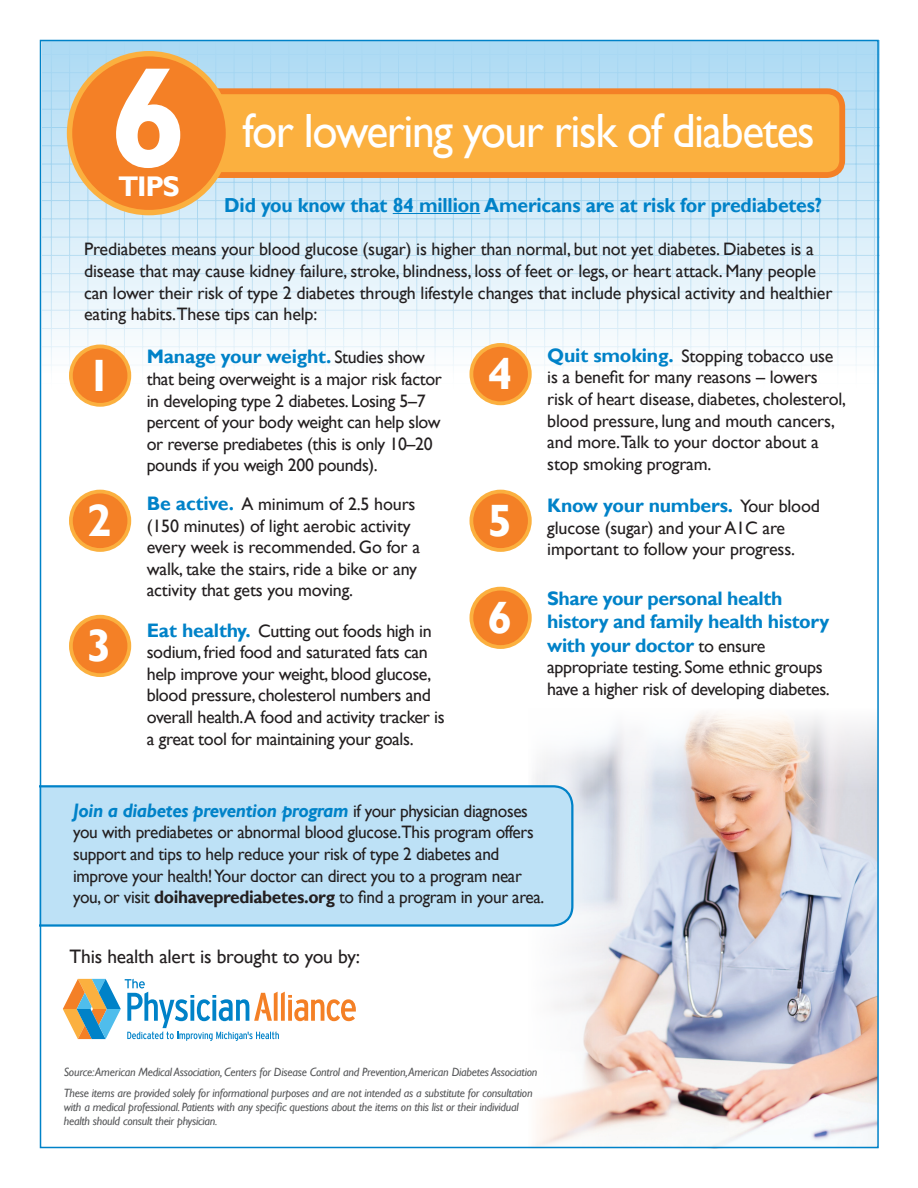
<style>
.page{position:relative;width:918px;height:1188px;background:#fff}
.page>*{position:absolute;margin:0;border:0;box-sizing:border-box;transform-origin:0 0}
.t1{font:700 142.05px "Gill Sans";color:#fff}
.t2{font:48px "Gill Sans";letter-spacing:-.03em;color:#fff;scale:.95 1}
.t3{font:700 45.3px "Gill Sans";color:#fff}
.t4{font:700 28.35px "Gill Sans";color:#fff}
.t5{font:700 20.25px "Gill Sans";letter-spacing:-.01em;color:#0082c8;scale:.96 1}
.t6{font:700 19.5px/23.4px "Gill Sans";letter-spacing:-.02em;color:#0082c8}
.t7{font:italic 700 19.5px "Gill Sans";letter-spacing:-.02em;color:#0082c8;scale:.96 1}
.t8{font:19.5px "Gill Sans";letter-spacing:-.01em;color:#231f20}
.t9{font:18px/21.6px "Gill Sans";letter-spacing:-.02em;color:#231f20}
.t10{font:18px/21.6px "Gill Sans";letter-spacing:-.02em;color:#231f20;scale:.96 1}
.t11{font:italic 12px/14.4px "Gill Sans";letter-spacing:-.02em;color:#57585a}
.s1{font-weight:400;font-size:18px;color:#231f20}
.s2{font-weight:700;font-size:19.5px;color:#0082c8}
.s3{font-weight:400;font-style:normal;font-size:18px;color:#231f20}
.s4{font-weight:700}
</style>
<div class="page">
<img style="left:535px;top:790px;width:341px;height:355px">
<svg style="left:535px;top:712px;width:341px;height:78px"></svg>
<div style="left:39px;top:785px;width:534px;height:142px;background:#bde1f6"></div>
<hr style="left:51px;top:40px;width:1px;height:350px;background:#0082c8">
<hr style="left:69px;top:40px;width:1px;height:350px;background:#0082c8">
<hr style="left:142px;top:40px;width:1px;height:350px;background:#0082c8">
<hr style="left:161px;top:40px;width:1px;height:350px;background:#0082c8">
<hr style="left:179px;top:40px;width:1px;height:350px;background:#0082c8">
<hr style="left:197px;top:40px;width:1px;height:350px;background:#0082c8">
<hr style="left:215px;top:40px;width:1px;height:350px;background:#0082c8">
<hr style="left:234px;top:40px;width:1px;height:350px;background:#0082c8">
<hr style="left:252px;top:40px;width:1px;height:350px;background:#0082c8">
<hr style="left:270px;top:40px;width:1px;height:350px;background:#0082c8">
<hr style="left:289px;top:40px;width:1px;height:350px;background:#0082c8">
<hr style="left:307px;top:40px;width:1px;height:350px;background:#0082c8">
<hr style="left:325px;top:40px;width:1px;height:350px;background:#0082c8">
<hr style="left:343px;top:40px;width:1px;height:350px;background:#0082c8">
<hr style="left:362px;top:40px;width:1px;height:350px;background:#0082c8">
<hr style="left:380px;top:40px;width:1px;height:350px;background:#0082c8">
<hr style="left:398px;top:40px;width:1px;height:350px;background:#0082c8">
<hr style="left:416px;top:40px;width:1px;height:350px;background:#0082c8">
<hr style="left:435px;top:40px;width:1px;height:350px;background:#0082c8">
<hr style="left:453px;top:40px;width:1px;height:350px;background:#0082c8">
<hr style="left:471px;top:40px;width:1px;height:350px;background:#0082c8">
<hr style="left:526px;top:40px;width:1px;height:350px;background:#0082c8">
<hr style="left:544px;top:40px;width:1px;height:350px;background:#0082c8">
<hr style="left:563px;top:40px;width:1px;height:350px;background:#0082c8">
<hr style="left:581px;top:40px;width:1px;height:350px;background:#0082c8">
<hr style="left:599px;top:40px;width:1px;height:350px;background:#0082c8">
<hr style="left:617px;top:40px;width:1px;height:350px;background:#0082c8">
<hr style="left:636px;top:40px;width:1px;height:350px;background:#0082c8">
<hr style="left:654px;top:40px;width:1px;height:350px;background:#0082c8">
<hr style="left:672px;top:40px;width:1px;height:350px;background:#0082c8">
<hr style="left:691px;top:40px;width:1px;height:350px;background:#0082c8">
<hr style="left:709px;top:40px;width:1px;height:350px;background:#0082c8">
<hr style="left:727px;top:40px;width:1px;height:350px;background:#0082c8">
<hr style="left:745px;top:40px;width:1px;height:350px;background:#0082c8">
<hr style="left:764px;top:40px;width:1px;height:350px;background:#0082c8">
<hr style="left:783px;top:40px;width:1px;height:350px;background:#0082c8">
<hr style="left:801px;top:40px;width:1px;height:350px;background:#0082c8">
<hr style="left:819px;top:40px;width:1px;height:350px;background:#0082c8">
<hr style="left:838px;top:40px;width:1px;height:350px;background:#0082c8">
<hr style="left:856px;top:40px;width:1px;height:350px;background:#0082c8">
<hr style="left:874px;top:40px;width:1px;height:350px;background:#0082c8">
<hr style="left:892px;top:40px;width:1px;height:350px;background:#0082c8">
<hr style="left:911px;top:40px;width:1px;height:350px;background:#0082c8">
<hr style="left:917px;top:40px;width:1px;height:350px;background:#0082c8">
<hr style="left:42px;top:383px;width:838px;height:1px;background:#0082c8">
<hr style="left:42px;top:401px;width:838px;height:1px;background:#0082c8">
<hr style="left:42px;top:420px;width:838px;height:1px;background:#0082c8">
<svg style="left:43px;top:40px;width:837px;height:333px"></svg>
<svg style="left:63px;top:979px;width:293px;height:62px"></svg>
<div style="left:159px;top:91px;width:683px;height:84px;background:#fbb03f;border-radius:15px"></div>
<div style="left:156px;top:88px;width:689px;height:90px;border:6px solid #f48026;border-radius:15px"></div>
<div style="left:70px;top:54px;width:158px;height:159px;background:#f48026;border-radius:50%"></div>
<div style="left:67px;top:51px;width:164px;height:164px;border:5px solid #fbb03f;border-radius:50%"></div>
<div style="left:71px;top:346px;width:58px;height:59px;background:#f48026;border-radius:50%"></div>
<div style="left:69px;top:345px;width:62px;height:62px;border:4px solid #fbb03f;border-radius:50%"></div>
<div style="left:71px;top:492px;width:58px;height:58px;background:#f48026;border-radius:50%"></div>
<div style="left:69px;top:490px;width:62px;height:62px;border:4px solid #fbb03f;border-radius:50%"></div>
<div style="left:471px;top:345px;width:59px;height:58px;background:#f48026;border-radius:50%"></div>
<div style="left:470px;top:343px;width:62px;height:62px;border:4px solid #fbb03f;border-radius:50%"></div>
<div style="left:471px;top:492px;width:59px;height:58px;background:#f48026;border-radius:50%"></div>
<div style="left:470px;top:490px;width:62px;height:62px;border:4px solid #fbb03f;border-radius:50%"></div>
<div style="left:471px;top:589px;width:59px;height:58px;background:#f48026;border-radius:50%"></div>
<div style="left:470px;top:587px;width:62px;height:62px;border:4px solid #fbb03f;border-radius:50%"></div>
<div style="left:71px;top:617px;width:58px;height:58px;background:#f48026;border-radius:50%"></div>
<div style="left:69px;top:615px;width:62px;height:62px;border:4px solid #fbb03f;border-radius:50%"></div>
<hr style="left:393px;top:213px;width:87px;height:1px;background:#0082c8">
<p class="t1" style="left:110px;top:33px;width:80px">6</p>
<p class="t4" style="left:118px;top:169px;width:63px">TIPS</p>
<p class="t2" style="left:243px;top:103px;width:604px">for lowering your risk of diabetes</p>
<p class="t5" style="left:224px;top:193px;width:624px">Did you know that 84 million Americans are at risk for prediabetes?</p>
<p class="t9" style="left:84px;top:239px;width:750px">Prediabetes means your blood glucose (sugar) is higher than normal, but not yet diabetes. Diabetes is a disease that may cause kidney failure, stroke, blindness, loss of feet or legs, or heart attack. Many people can lower their risk of type 2 diabetes through lifestyle changes that include physical activity and healthier eating habits.These tips can help:</p>
<p class="t3" style="left:87px;top:348px;width:27px">1</p>
<p class="t3" style="left:87px;top:494px;width:27px">2</p>
<p class="t3" style="left:87px;top:619px;width:27px">3</p>
<p class="t6" style="left:147px;top:346px;width:280px">Manage your weight. <span class="s1">Studies show</span></p>
<p class="t9" style="left:147px;top:368px;width:297px">that being overweight is a major risk factor in developing type 2 diabetes. Losing 5–7 percent of your body weight can help slow or reverse prediabetes (this is only 10–20 pounds if you weigh 200 pounds).</p>
<p class="t9" style="left:147px;top:494px;width:275px"><span class="s2">Be active.</span> A minimum of 2.5 hours (150 minutes) of light aerobic activity every week is recommended. Go for a walk, take the stairs, ride a bike or any activity that gets you moving.</p>
<p class="t9" style="left:147px;top:620px;width:299px"><span class="s2">Eat healthy.</span> Cutting out foods high in sodium, fried food and saturated fats can help improve your weight, blood glucose, blood pressure, cholesterol numbers and overall health.A food and activity tracker is a great tool for maintaining your goals.</p>
<p class="t3" style="left:487px;top:347px;width:27px">4</p>
<p class="t3" style="left:487px;top:494px;width:27px">5</p>
<p class="t3" style="left:487px;top:591px;width:27px">6</p>
<p class="t9" style="left:547px;top:345px;width:300px"><span class="s2">Quit smoking.</span> Stopping tobacco use is a benefit for many reasons – lowers risk of heart disease, diabetes, cholesterol, blood pressure, lung and mouth cancers, and more.Talk to your doctor about a stop smoking program.</p>
<p class="t6" style="left:547px;top:494px;width:274px">Know your numbers. <span class="s1">Your blood</span></p>
<p class="t9" style="left:547px;top:517px;width:249px">glucose (sugar) and your A1C are important to follow your progress.</p>
<p class="t6" style="left:547px;top:587px;width:284px">Share your personal health history and family health history with your doctor <span class="s1">to ensure</span></p>
<p class="t9" style="left:547px;top:657px;width:284px">appropriate testing. Some ethnic groups have a higher risk of developing diabetes.</p>
<p class="t7" style="left:73px;top:799px;width:475px">Join a diabetes prevention program <span class="s3">if your physician diagnoses</span></p>
<p class="t10" style="left:73px;top:822px;width:492px">you with prediabetes or abnormal blood glucose.This program offers support and tips to help reduce your risk of type 2 diabetes and improve your health! Your doctor can direct you to a program near you, or visit <span class="s4">doihaveprediabetes.org</span> to find a program in your area.</p>
<p class="t8" style="left:70px;top:945px;width:292px">This health alert is brought to you by:</p>
<p class="t11" style="left:64px;top:1064px;width:475px">Source:American Medical Association, Centers for Disease Control and Prevention,American Diabetes Association</p>
<p class="t11" style="left:64px;top:1086px;width:470px">These items are provided solely for informational purposes and are not intended as a substitute for consultation with a medical professional. Patients with any specific questions about the items on this list or their individual health should consult their physician.</p>
</div>
